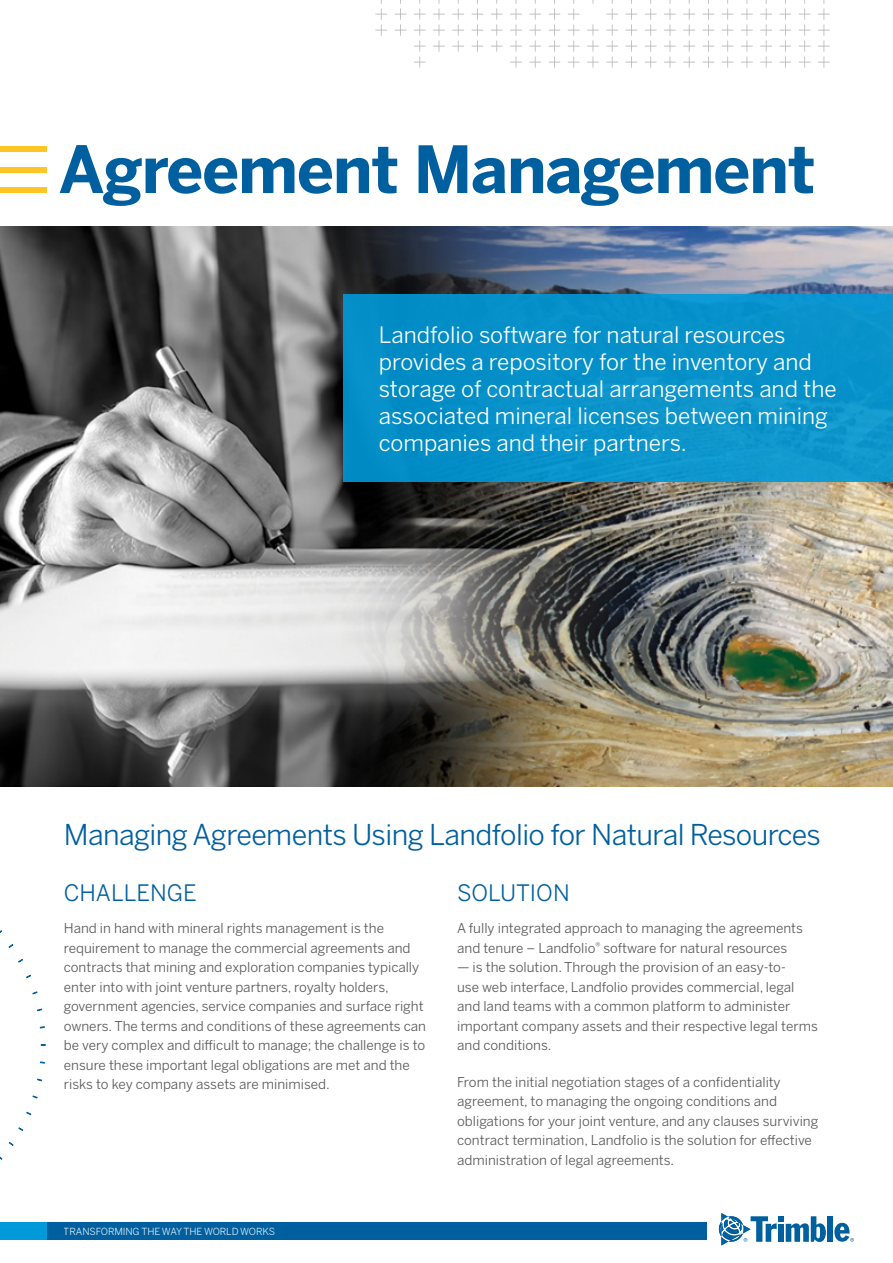
<style>
.page{position:relative;width:893px;height:1263px;background:#fff}
.page>*{position:absolute;margin:0;border:0;box-sizing:border-box;transform-origin:0 0}
.t1{font:700 64.5px "Benton Sans";letter-spacing:-.02em;color:#005f9e}
.t2{font:28.5px "Benton Sans";letter-spacing:-.02em;color:#005f9e}
.t3{font:22.5px/27px "Benton Sans";color:#fff}
.t4{font:22.5px "Benton Sans";color:#005f9e}
.t5{font:13.5px/19.5px "Benton Sans";color:#58595b}
.t6{font:9.75px "Benton Sans";letter-spacing:-.01em;color:#fff}
</style>
<div class="page">
<svg style="left:40px;top:1061px;width:5px;height:3px"></svg>
<svg style="left:37px;top:1078px;width:5px;height:3px"></svg>
<svg style="left:32px;top:1095px;width:6px;height:4px"></svg>
<svg style="left:26px;top:1111px;width:6px;height:4px"></svg>
<svg style="left:18px;top:1127px;width:5px;height:4px"></svg>
<svg style="left:9px;top:1142px;width:5px;height:4px"></svg>
<svg style="left:8px;top:944px;width:6px;height:4px"></svg>
<svg style="left:18px;top:958px;width:5px;height:5px"></svg>
<svg style="left:26px;top:974px;width:5px;height:4px"></svg>
<svg style="left:32px;top:991px;width:6px;height:4px"></svg>
<svg style="left:37px;top:1008px;width:5px;height:3px"></svg>
<svg style="left:40px;top:1026px;width:5px;height:3px"></svg>
<svg style="left:375px;top:0;width:455px;height:68px"></svg>
<div style="left:827px;top:1216px;width:6px;height:26px;background:#005f9e"></div>
<svg style="left:719px;top:1213px;width:107px;height:32px"></svg>
<svg style="left:834px;top:1223px;width:20px;height:19px"></svg>
<div style="left:0;top:1222px;width:704px;height:17px;background:#009ada"></div>
<div style="left:47px;top:1222px;width:659px;height:17px;background:#005f9e"></div>
<div style="left:0;top:146px;width:46px;height:6px;background:#ffc425"></div>
<div style="left:0;top:167px;width:46px;height:5px;background:#ffc425"></div>
<div style="left:0;top:187px;width:46px;height:6px;background:#ffc425"></div>
<img style="left:0;top:227px;width:893px;height:560px">
<div style="left:343px;top:295px;width:550px;height:187px;background:#0791ca"></div>
<h1 class="t1" style="left:59px;top:129px;width:758px">Agreement Management</h1>
<h3 class="t3" style="left:379px;top:321px;width:459px">Landfolio software for natural resources provides a repository for the inventory and storage of contractual arrangements and the associated mineral licenses between mining companies and their partners.</h3>
<h2 class="t2" style="left:64px;top:818px;width:759px">Managing Agreements Using Landfolio for Natural Resources</h2>
<h3 class="t4" style="left:457px;top:879px;width:114px">SOLUTION</h3>
<p class="t5" style="left:457px;top:918px;width:347px">A fully integrated approach to managing the agreements and tenure – Landfolio<sup>®</sup> software for natural resources</p>
<p class="t5" style="left:457px;top:957px;width:362px">— is the solution. Through the provision of an easy-to-<br>use web interface, Landfolio provides commercial, legal and land teams with a common platform to administer important company assets and their respective legal terms and conditions.</p>
<p class="t5" style="left:457px;top:1072px;width:363px">From the initial negotiation stages of a confidentiality agreement, to managing the ongoing conditions and obligations for your joint venture, and any clauses surviving contract termination, Landfolio is the solution for effective administration of legal agreements.</p>
<h3 class="t4" style="left:64px;top:879px;width:134px">CHALLENGE</h3>
<p class="t5" style="left:64px;top:918px;width:364px">Hand in hand with mineral rights management is the requirement to manage the commercial agreements and contracts that mining and exploration companies typically enter into with joint venture partners, royalty holders, government agencies, service companies and surface right owners. The terms and conditions of these agreements can be very complex and difficult to manage; the challenge is to ensure these important legal obligations are met and the risks to key company assets are minimised.</p>
<p class="t6" style="left:64px;top:1225px;width:213px">TRANSFORMING THE WAY THE WORLD WORKS</p>
</div>
